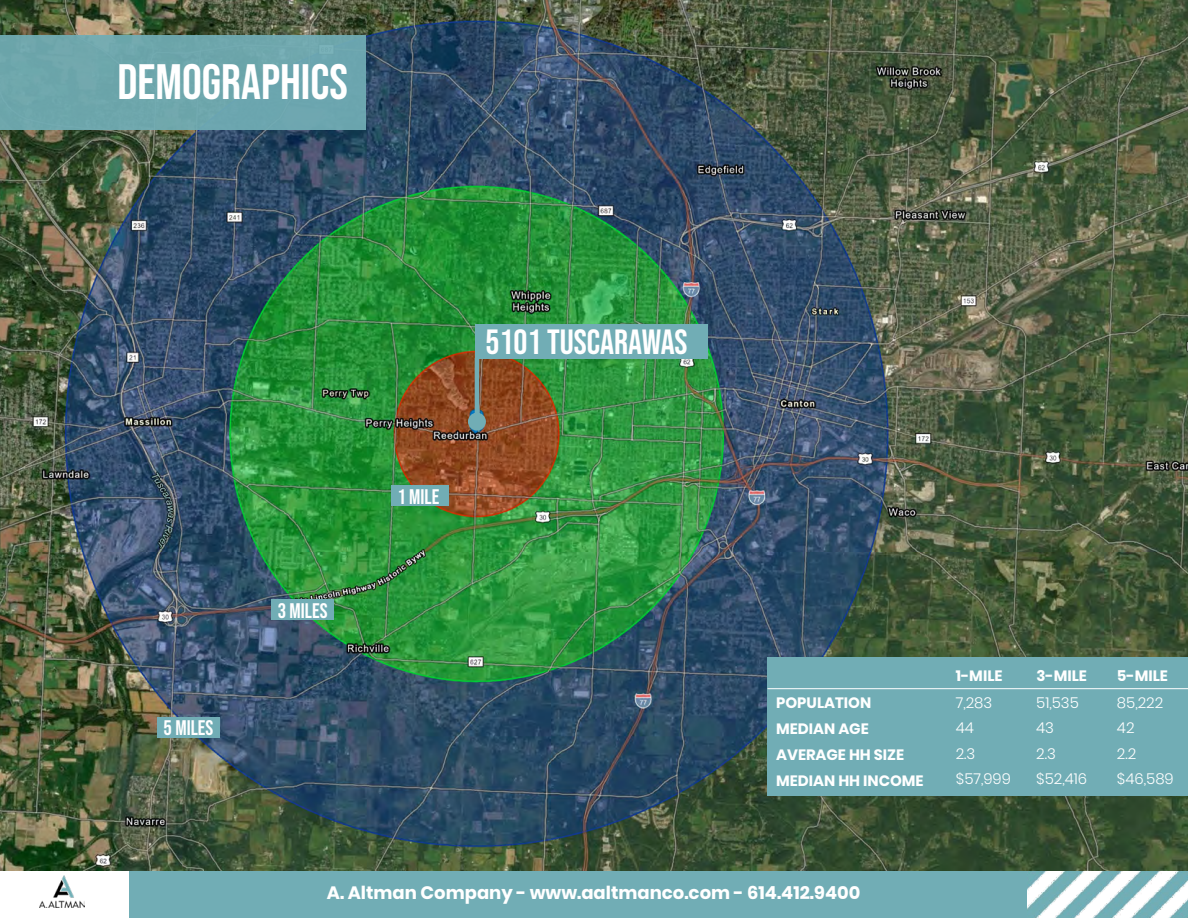
<style>
.page{position:relative;width:1188px;height:918px;background:#fff}
.page>*{position:absolute;margin:0;border:0;box-sizing:border-box;transform-origin:0 0}
.t1{font:49.5px "Bebas Neue";color:#fff}
.t2{font:34.95px "Bebas Neue";color:#fff}
.t3{font:21px "Bebas Neue";color:#fff}
.t4{font:700 18px "Poppins";color:#fff}
.t5{font:700 15px/26.1px "Poppins";color:#fff}
.t6{font:300 15px "Poppins";color:#fff}
</style>
<div class="page">
<img style="left:40px;top:876px;width:45px;height:32px">
<img style="left:1027px;top:871px;width:161px;height:47px">
<div style="left:129px;top:871px;width:898px;height:47px;background:#71adb5"></div>
<img style="left:0;top:0;width:1188px;height:871px">
<hr style="left:475px;top:358px;width:4px;height:64px;background:#71adb5">
<div style="left:468px;top:413px;width:18px;height:18px;background:#71adb5;border-radius:50%"></div>
<div style="left:475px;top:324px;width:233px;height:35px;background:#71adb5"></div>
<div style="left:391px;top:485px;width:57px;height:21px;background:#71adb5"></div>
<div style="left:271px;top:599px;width:63px;height:21px;background:#71adb5"></div>
<div style="left:157px;top:717px;width:63px;height:21px;background:#71adb5"></div>
<div style="left:0;top:35px;width:366px;height:94px;background:#6da6ad"></div>
<div style="left:768px;top:657px;width:420px;height:139px;background:#71adb5"></div>
<hr style="left:768px;top:688px;width:420px;height:1px;background:#fff">
<h1 class="t1" style="left:117px;top:53px;width:232px">DEMOGRAPHICS</h1>
<h3 class="t3" style="left:164px;top:716px;width:51px">5 MILES</h3>
<h2 class="t2" style="left:486px;top:323px;width:204px">5101 TUSCARAWAS</h2>
<h3 class="t3" style="left:278px;top:599px;width:51px">3 MILES</h3>
<h3 class="t3" style="left:398px;top:485px;width:43px">1 MILE</h3>
<p class="t5" style="left:776px;top:689px;width:149px">POPULATION<br>MEDIAN AGE<br>AVERAGE HH SIZE<br>MEDIAN HH INCOME</p>
<p class="t5" style="left:1037px;top:663px;width:52px">3-MILE</p>
<p class="t5" style="left:1117px;top:663px;width:53px">5-MILE</p>
<p class="t5" style="left:956px;top:663px;width:48px">1-MILE</p>
<p class="t6" style="left:956px;top:694px;width:38px">7,283</p>
<p class="t6" style="left:1036px;top:694px;width:44px">51,535</p>
<p class="t6" style="left:1117px;top:694px;width:48px">85,222</p>
<p class="t6" style="left:956px;top:719px;width:20px">44</p>
<p class="t6" style="left:1036px;top:719px;width:19px">43</p>
<p class="t6" style="left:1117px;top:719px;width:19px">42</p>
<p class="t6" style="left:956px;top:745px;width:21px">2.3</p>
<p class="t6" style="left:1036px;top:745px;width:21px">2.3</p>
<p class="t6" style="left:1117px;top:745px;width:21px">2.2</p>
<p class="t6" style="left:956px;top:770px;width:57px">$57,999</p>
<p class="t6" style="left:1036px;top:770px;width:52px">$52,416</p>
<p class="t6" style="left:1117px;top:770px;width:58px">$46,589</p>
<p class="t4" style="left:327px;top:882px;width:535px">A. Altman Company - www.aaltmanco.com - 614.412.9400</p>
</div>
